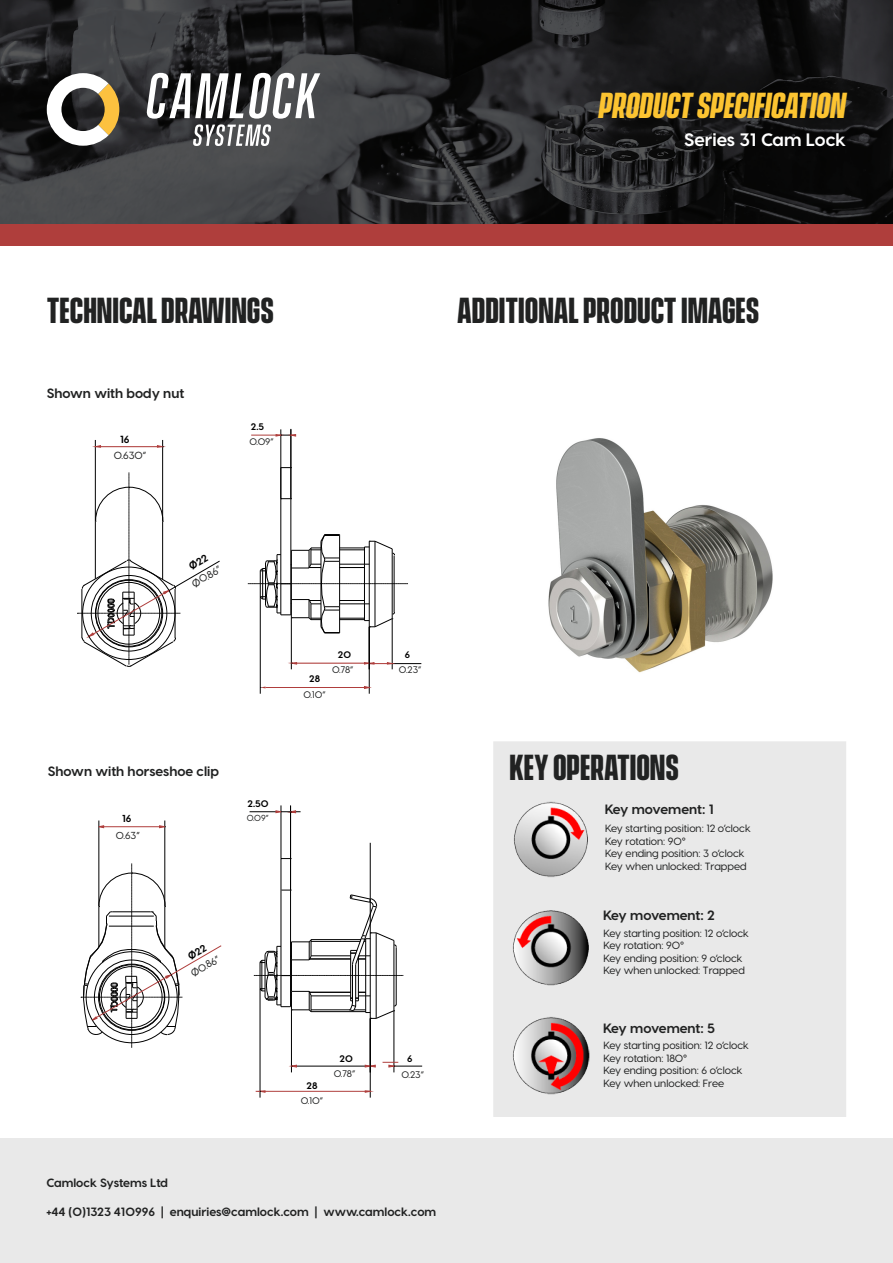
<style>
.page{position:relative;width:893px;height:1263px;background:#fff}
.page>*{position:absolute;margin:0;border:0;box-sizing:border-box;transform-origin:0 0}
.Sub-heading{font:700 33px "Vanguard CF";color:#212222}
.Product_specificatio{font:italic 700 33px "Vanguard CF";color:#fcc431}
.Introduction{font:700 18px "Visby CF";color:#fff}
.Table_text_-_right_c{font:700 13.5px "Visby CF";color:#212222}
.Body_copy{font:700 12px "Visby CF";color:#212222}
.Body_copy-2{font:500 10.5px/12.6px "Visby CF";color:#212222}
.t1{font:500 10.35px/16.6px "Visby CF";color:#212222;text-align:center}
.t2{font:500 10.2px/16.4px "Visby CF";color:#212222;text-align:center}
.t3{font:700 10.2px "Visby CF";color:#000}
.t4{font:500 9.6px/15.5px "Visby CF";color:#212222;text-align:center}
.t5{font:700 9.6px "Visby CF";color:#000}
.t6{font:500 8.7px "Visby CF";color:#212222}
.s1{font-weight:700;color:#000}
</style>
<div class="page">
<div style="left:0;top:1138px;width:893px;height:125px;background:#e9e9e9"></div>
<svg style="left:0;top:0;width:893px;height:224px;background:#252527"></svg>
<div style="left:0;top:224px;width:893px;height:21px;background:#af3e3c"></div>
<svg style="left:47px;top:73px;width:72px;height:73px"></svg>
<svg style="left:146px;top:73px;width:174px;height:73px"></svg>
<img style="left:548px;top:438px;width:225px;height:235px">
<hr style="left:95px;top:440px;width:1px;height:81px;background:#000">
<hr style="left:162px;top:440px;width:1px;height:81px;background:#000">
<hr style="left:101px;top:446px;width:56px;height:1px;background:#af3e3c">
<svg style="left:92px;top:445px;width:10px;height:3px"></svg>
<svg style="left:156px;top:445px;width:10px;height:3px"></svg>
<hr style="left:99px;top:820px;width:1px;height:86px;background:#000">
<hr style="left:165px;top:820px;width:1px;height:86px;background:#000">
<hr style="left:104px;top:826px;width:56px;height:1px;background:#af3e3c">
<svg style="left:98px;top:825px;width:7px;height:4px"></svg>
<svg style="left:81px;top:863px;width:141px;height:185px"></svg>
<svg style="left:159px;top:825px;width:7px;height:4px"></svg>
<hr style="left:290px;top:468px;width:1px;height:31px;background:#000">
<hr style="left:280px;top:468px;width:1px;height:31px;background:#000">
<hr style="left:290px;top:499px;width:1px;height:85px;background:#000">
<hr style="left:280px;top:499px;width:1px;height:85px;background:#000">
<hr style="left:392px;top:619px;width:1px;height:50px;background:#000">
<hr style="left:291px;top:618px;width:1px;height:51px;background:#000">
<hr style="left:297px;top:663px;width:67px;height:1px;background:#af3e3c">
<svg style="left:364px;top:662px;width:57px;height:3px"></svg>
<svg style="left:288px;top:662px;width:9px;height:3px"></svg>
<hr style="left:291px;top:429px;width:1px;height:70px;background:#000">
<hr style="left:281px;top:429px;width:1px;height:70px;background:#000">
<svg style="left:251px;top:434px;width:45px;height:3px"></svg>
<hr style="left:369px;top:627px;width:1px;height:67px;background:#000">
<hr style="left:260px;top:597px;width:1px;height:97px;background:#000">
<hr style="left:266px;top:687px;width:98px;height:1px;background:#af3e3c">
<svg style="left:364px;top:686px;width:8px;height:3px"></svg>
<svg style="left:248px;top:533px;width:160px;height:101px"></svg>
<hr style="left:281px;top:858px;width:1px;height:32px;background:#000">
<hr style="left:394px;top:1011px;width:1px;height:61px;background:#000">
<svg style="left:383px;top:1062px;width:39px;height:6px"></svg>
<hr style="left:291px;top:1010px;width:1px;height:62px;background:#000">
<hr style="left:296px;top:1066px;width:69px;height:1px;background:#000">
<svg style="left:364px;top:1064px;width:12px;height:4px"></svg>
<svg style="left:289px;top:1064px;width:8px;height:4px"></svg>
<hr style="left:370px;top:1018px;width:1px;height:79px;background:#000">
<hr style="left:260px;top:989px;width:1px;height:108px;background:#000">
<hr style="left:256px;top:1091px;width:115px;height:1px;background:#af3e3c">
<svg style="left:364px;top:1090px;width:10px;height:3px"></svg>
<svg style="left:255px;top:1090px;width:11px;height:3px"></svg>
<hr style="left:290px;top:806px;width:1px;height:84px;background:#000">
<hr style="left:281px;top:805px;width:1px;height:53px;background:#000">
<hr style="left:290px;top:805px;width:1px;height:53px;background:#000">
<svg style="left:250px;top:810px;width:51px;height:3px"></svg>
<hr style="left:370px;top:843px;width:1px;height:90px;background:#000">
<svg style="left:254px;top:890px;width:149px;height:129px"></svg>
<div style="left:493px;top:741px;width:353px;height:376px;background:#e9e9e9"></div>
<img style="left:514px;top:801px;width:74px;height:76px">
<img style="left:513px;top:910px;width:76px;height:76px">
<img style="left:513px;top:1017px;width:77px;height:78px">
<svg style="left:77px;top:472px;width:143px;height:195px"></svg>
<p class="Product_specificatio" style="left:599px;top:86px;width:248px">PRODUCT SPECIFICATION</p>
<p class="Introduction" style="left:684px;top:128px;width:164px">Series 31 Cam Lock</p>
<p class="Sub-heading" style="left:47px;top:291px;width:229px">TECHNICAL DRAWINGS</p>
<p class="Sub-heading" style="left:457px;top:291px;width:304px">ADDITIONAL PRODUCT IMAGES</p>
<p class="Table_text_-_right_c" style="left:47px;top:384px;width:139px">Shown with body nut</p>
<p class="t1" style="left:114px;top:431px;width:34px;text-align:left;text-indent:6px"><span class="s1">16<br></span>0.630”</p>
<p class="t3" style="left:122px;top:446px;width:11px">16</p>
<p class="t4" style="left:249px;top:419px;width:26px;line-height:14.9px;text-align:left"><span class="s1">2.5<br></span>0.09”</p>
<p class="t1" style="left:180px;top:563px;width:34px;rotate:-30deg"><span class="s1">Ø22<br></span>Ø0.86”</p>
<p class="t5" style="left:44px;top:762px;width:10px">16</p>
<p class="Table_text_-_right_c" style="left:48px;top:763px;width:173px">Shown with horseshoe clip</p>
<p class="t1" style="left:114px;top:804px;width:26px"><span class="s1">16<br></span>0.63”</p>
<p class="t2" style="left:116px;top:810px;width:25px"><span class="s1">16<br></span>0.63”</p>
<p class="t5" style="left:248px;top:798px;width:23px">2.50</p>
<p class="t6" style="left:247px;top:812px;width:23px">0.09”</p>
<p class="t4" style="left:332px;top:647px;width:23px"><span class="s1">20<br></span>0.78”</p>
<p class="t4" style="left:303px;top:671px;width:24px"><span class="s1">28<br></span>0.10”</p>
<p class="t1" style="left:179px;top:949px;width:34px;rotate:-30deg"><span class="s1">Ø22<br></span>Ø0.86”</p>
<p class="t2" style="left:179px;top:952px;width:33px;rotate:-30deg"><span class="s1">Ø22<br></span>Ø0.86”</p>
<p class="t4" style="left:301px;top:1078px;width:24px"><span class="s1">28<br></span>0.10”</p>
<p class="t4" style="left:334px;top:1051px;width:23px;line-height:14.5px"><span class="s1">20<br></span>0.78”</p>
<p class="t4" style="left:399px;top:647px;width:24px"><span class="s1">6<br></span>0.23”</p>
<p class="t4" style="left:401px;top:1051px;width:24px"><span class="s1">6<br></span>0.23”</p>
<p class="Body_copy" style="left:46px;top:1175px;width:123px">Camlock Systems Ltd</p>
<p class="Body_copy" style="left:46px;top:1204px;width:391px">+44 (0)1323 410996 | enquiries@camlock.com | www.camlock.com</p>
<p class="Sub-heading" style="left:510px;top:748px;width:171px">KEY OPERATIONS</p>
<p class="Table_text_-_right_c" style="left:605px;top:801px;width:110px">Key movement: 1</p>
<p class="Body_copy-2" style="left:605px;top:822px;width:147px">Key starting position: 12 o’clock<br>Key rotation: 90°</p>
<p class="Body_copy-2" style="left:605px;top:847px;width:143px">Key ending position: 3 o’clock<br>Key when unlocked: Trapped</p>
<p class="Table_text_-_right_c" style="left:603px;top:906px;width:113px">Key movement: 2</p>
<p class="Body_copy-2" style="left:603px;top:926px;width:147px">Key starting position: 12 o’clock<br>Key rotation: 90°</p>
<p class="Body_copy-2" style="left:603px;top:952px;width:143px">Key ending position: 9 o’clock<br>Key when unlocked: Trapped</p>
<p class="Table_text_-_right_c" style="left:603px;top:1020px;width:113px">Key movement: 5</p>
<p class="Body_copy-2" style="left:603px;top:1039px;width:147px">Key starting position: 12 o’clock<br>Key rotation: 180°</p>
<p class="Body_copy-2" style="left:603px;top:1064px;width:141px">Key ending position: 6 o’clock<br>Key when unlocked: Free</p>
</div>
